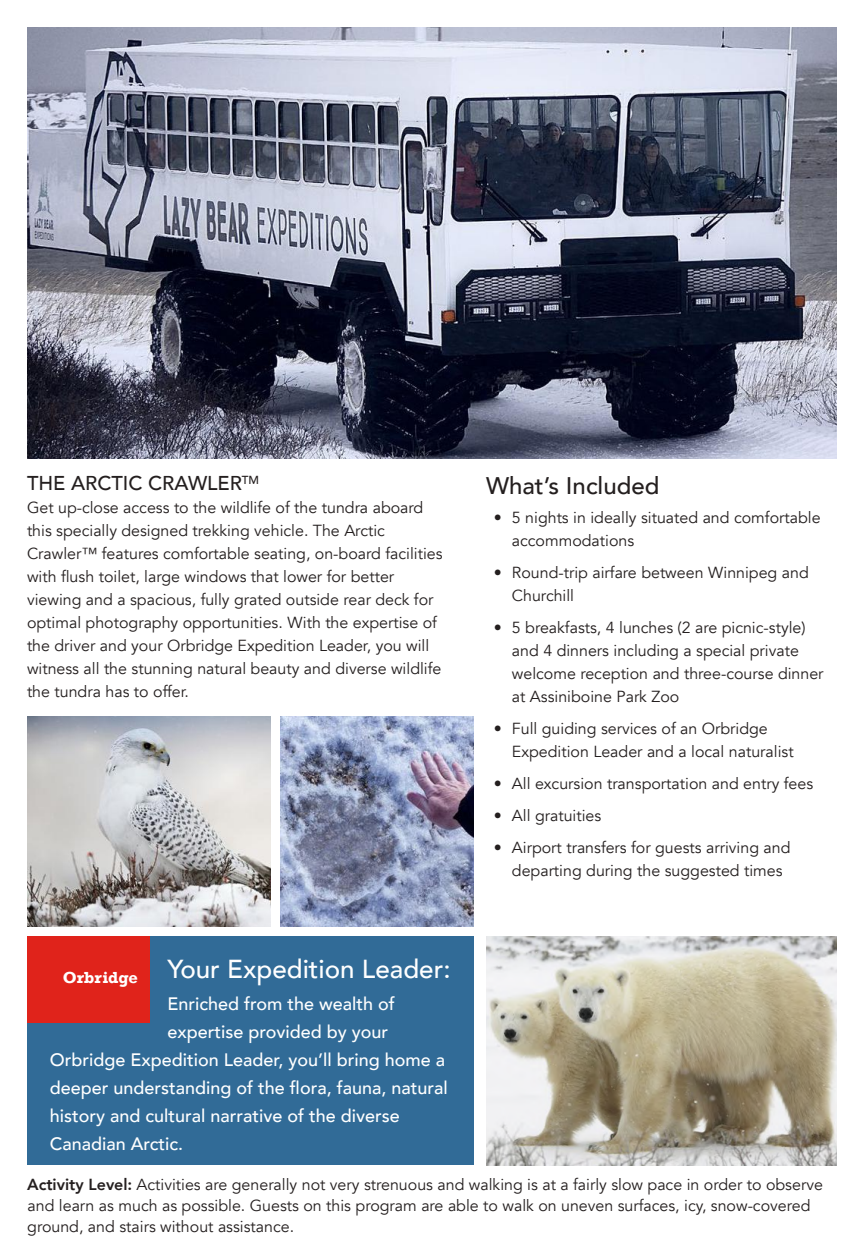
<style>
.page{position:relative;width:864px;height:1260px;background:#fff}
.page>*{position:absolute;margin:0;border:0;box-sizing:border-box;transform-origin:0 0}
.t1{font:500 26px "Avenir";color:#fff}
.t2{font:500 24px "Avenir";color:#241f1f}
.t3{font:500 20px "Avenir";color:#241f1f}
.t4{font:500 18px "Avenir";color:#fff}
.t5{font:700 16.4px "Rockwell";color:#fff}
.t6{font:16px/23px "Avenir";color:#241f1f}
.s1{font-weight:800}
</style>
<div class="page">
<img style="left:27px;top:27px;width:810px;height:432px">
<div style="left:27px;top:936px;width:447px;height:229px;background:#316b97"></div>
<div style="left:27px;top:936px;width:122px;height:86px;background:#e0231b"></div>
<img style="left:486px;top:936px;width:351px;height:229px">
<img style="left:27px;top:716px;width:244px;height:211px">
<img style="left:281px;top:716px;width:192px;height:211px">
<p class="t3" style="left:27px;top:466px;width:233px">THE ARCTIC CRAWLER<sup>TM</sup></p>
<p class="t6" style="left:27px;top:496px;width:417px">Get up-close access to the wildlife of the tundra aboard this specially designed trekking vehicle. The Arctic Crawler™ features comfortable seating, on-board facilities with flush toilet, large windows that lower for better viewing and a spacious, fully grated outside rear deck for optimal photography opportunities. With the expertise of the driver and your Orbridge Expedition Leader, you will witness all the stunning natural beauty and diverse wildlife the tundra has to offer.</p>
<h1 class="t1" style="left:167px;top:946px;width:285px">Your Expedition Leader:</h1>
<p class="t4" style="left:167px;top:988px;width:229px">Enriched from the wealth of</p>
<p class="t4" style="left:167px;top:1016px;width:222px">expertise provided by your</p>
<p class="t4" style="left:50px;top:1044px;width:397px">Orbridge Expedition Leader, you’ll bring home a</p>
<p class="t4" style="left:50px;top:1072px;width:399px">deeper understanding of the flora, fauna, natural</p>
<p class="t4" style="left:50px;top:1100px;width:352px">history and cultural narrative of the diverse</p>
<p class="t4" style="left:50px;top:1128px;width:135px">Canadian Arctic.</p>
<p class="t5" style="left:63px;top:968px;width:76px">Orbridge</p>
<h2 class="t2" style="left:486px;top:465px;width:175px">What’s Included</h2>
<p class="t6" style="left:512px;top:506px;width:310px;text-indent:-18px">• 5 nights in ideally situated and comfortable accommodations</p>
<p class="t6" style="left:512px;top:561px;width:298px;text-indent:-18px">• Round-trip airfare between Winnipeg and<br>Churchill</p>
<p class="t6" style="left:512px;top:616px;width:313px;text-indent:-18px">• 5 breakfasts, 4 lunches (2 are picnic-style) and 4 dinners including a special private welcome reception and three-course dinner at Assiniboine Park Zoo</p>
<p class="t6" style="left:512px;top:717px;width:283px;text-indent:-18px">• Full guiding services of an Orbridge<br>Expedition Leader and a local naturalist</p>
<p class="t6" style="left:494px;top:772px;width:321px">• All excursion transportation and entry fees</p>
<p class="t6" style="left:494px;top:804px;width:109px">• All gratuities</p>
<p class="t6" style="left:512px;top:836px;width:280px;text-indent:-18px">• Airport transfers for guests arriving and departing during the suggested times</p>
<p class="t6" style="left:27px;top:1175px;width:797px;line-height:21px"><span class="s1">Activity Level:</span> Activities are generally not very strenuous and walking is at a fairly slow pace in order to observe and learn as much as possible. Guests on this program are able to walk on uneven surfaces, icy, snow-covered ground, and stairs without assistance.</p>
</div>
